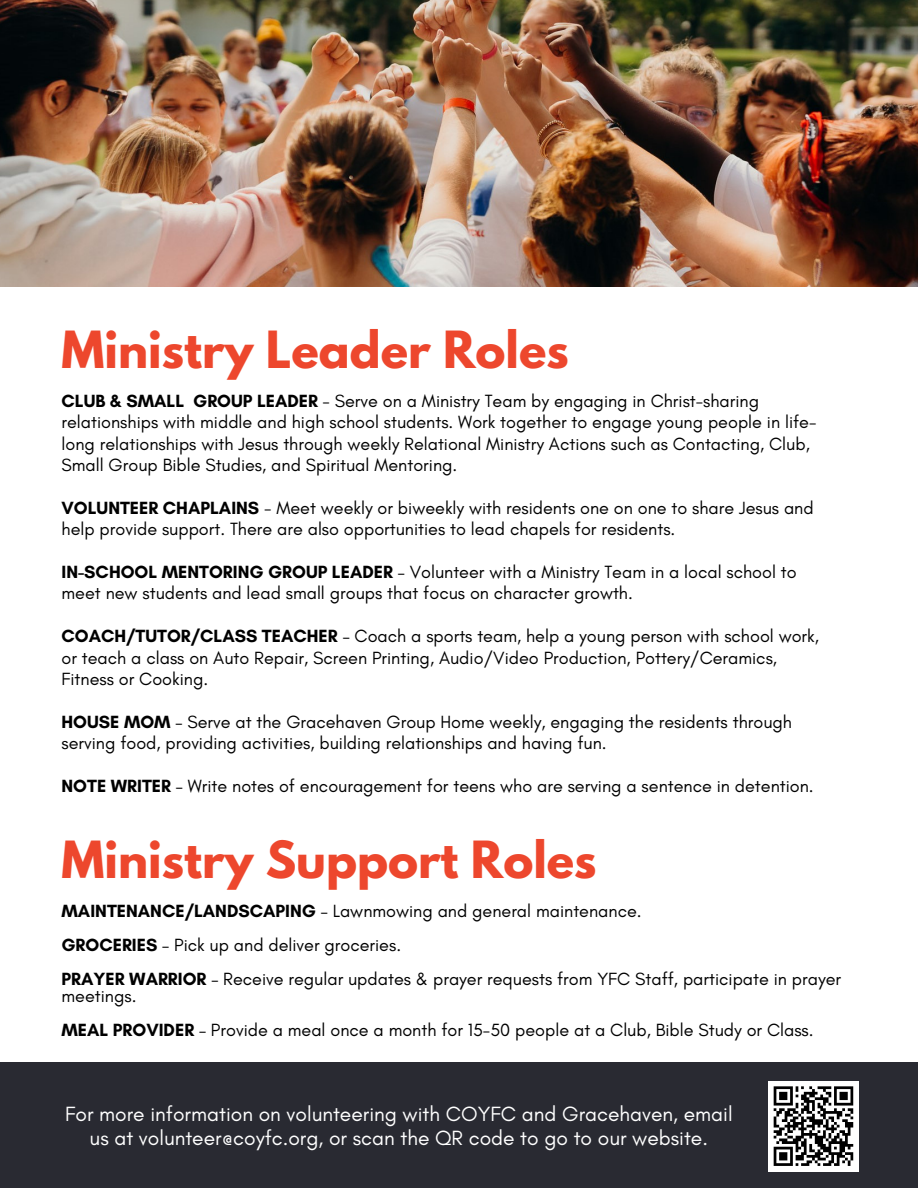
<style>
.page{position:relative;width:918px;height:1188px;background:#fff}
.page>*{position:absolute;margin:0;border:0;box-sizing:border-box;transform-origin:0 0}
.t1{font:700 45.45px "League Spartan";color:#ed472d}
.t2{font:21px/24.8px "Glacial Indifference";color:#fff;text-align:center}
.t3{font:18px/21.3px "Glacial Indifference";color:#000}
.s1{font-weight:700}
</style>
<div class="page">
<div style="left:0;top:1062px;width:918px;height:126px;background:#292a32"></div>
<img style="left:0;top:0;width:918px;height:286px">
<div style="left:768px;top:1081px;width:91px;height:90px;background:#fff"></div>
<svg style="left:773px;top:1086px;width:81px;height:80px"></svg>
<p class="t1" style="left:62px;top:327px;width:509px">Ministry Leader Roles</p>
<h1 class="t3" style="left:62px;top:390px;width:756px"><span class="s1">CLUB &amp; SMALL GROUP LEADER</span> - Serve on a Ministry Team by engaging in Christ-sharing relationships with middle and high school students. Work together to engage young people in life&shy;long relationships with Jesus through weekly Relational Ministry Actions such as Contacting, Club, Small Group Bible Studies, and Spiritual Mentoring.</h1>
<p class="t3" style="left:62px;top:497px;width:754px"><span class="s1">VOLUNTEER CHAPLAINS</span> - Meet weekly or biweekly with residents one on one to share Jesus and help provide support. There are also opportunities to lead chapels for residents.</p>
<p class="t3" style="left:62px;top:561px;width:737px"><span class="s1">IN-SCHOOL MENTORING GROUP LEADER</span> – Volunteer with a Ministry Team in a local school to meet new students and lead small groups that focus on character growth.</p>
<p class="t3" style="left:62px;top:625px;width:759px"><span class="s1">COACH/TUTOR/CLASS TEACHER</span> – Coach a sports team, help a young person with school work, or teach a class on Auto Repair, Screen Printing, Audio/Video Production, Pottery/Ceramics,<br>Fitness or Cooking.</p>
<p class="t3" style="left:62px;top:711px;width:732px"><span class="s1">HOUSE MOM</span> – Serve at the Gracehaven Group Home weekly, engaging the residents through serving food, providing activities, building relationships and having fun.</p>
<p class="t3" style="left:62px;top:775px;width:754px"><span class="s1">NOTE WRITER</span> – Write notes of encouragement for teens who are serving a sentence in detention.</p>
<p class="t1" style="left:62px;top:837px;width:536px">Ministry Support Roles</p>
<h1 class="t3" style="left:62px;top:901px;width:582px"><span class="s1">MAINTENANCE/LANDSCAPING</span> – Lawnmowing and general maintenance.</h1>
<p class="t3" style="left:62px;top:934px;width:341px"><span class="s1">GROCERIES</span> – Pick up and deliver groceries.</p>
<p class="t3" style="left:62px;top:970px;width:781px;line-height:16.8px"><span class="s1">PRAYER WARRIOR</span> – Receive regular updates &amp; prayer requests from YFC Staff, participate in prayer meetings.</p>
<p class="t3" style="left:62px;top:1019px;width:754px"><span class="s1">MEAL PROVIDER</span> – Provide a meal once a month for 15-50 people at a Club, Bible Study or Class.</p>
<h2 class="t2" style="left:65px;top:1101px;width:669px">For more information on volunteering with COYFC and Gracehaven, email us at volunteer@coyfc.org, or scan the QR code to go to our website.</h2>
</div>
